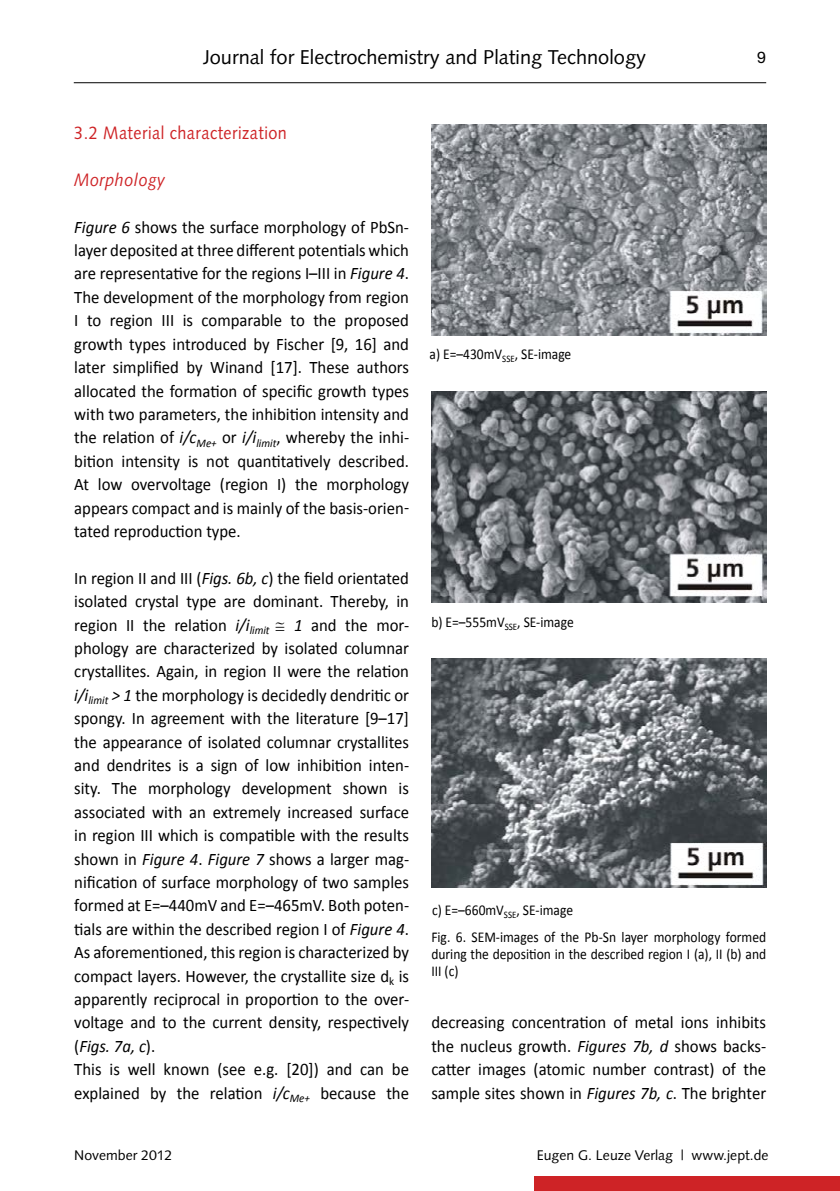
<style>
.page{position:relative;width:840px;height:1191px;background:#fff}
.page>*{position:absolute;margin:0;border:0;box-sizing:border-box;transform-origin:0 0}
.t1{font:20px "Syntax";color:#000}
.t2{font:18px "Syntax";letter-spacing:.03em;color:#ce2326;scale:.9 1}
.t3{font:italic 18px "Syntax";letter-spacing:.03em;color:#ce2326;scale:.9 1}
.t4{font:17.6px/23.4px "Calibri";color:#000;text-align:justify;scale:.95 1}
.t5{font:16px "Helvetica Neue";color:#000}
.t6{font:15px/17px "Calibri";color:#000;text-align:justify;scale:.9 1}
.t7{font:14px "Syntax";color:#000}
.s1{font-style:italic}
</style>
<div class="page">
<hr style="left:74px;top:82px;width:691px;height:1px;background:#000">
<div style="left:534px;top:1176px;width:305px;height:15px;background:#ce2326"></div>
<img style="left:431px;top:125px;width:334px;height:210px">
<img style="left:431px;top:391px;width:334px;height:211px">
<img style="left:431px;top:658px;width:334px;height:229px">
<p class="t1" style="left:203px;top:45px;width:444px">Journal for Electrochemistry and Plating Technology</p>
<p class="t5" style="left:756px;top:48px;width:10px">9</p>
<p class="t2" style="left:74px;top:122px;width:238px">3.2 Material characterization</p>
<p class="t3" style="left:74px;top:169px;width:102px">Morphology</p>
<p class="t4" style="left:74px;top:215px;width:354px"><span class="s1">Figure 6</span> shows the surface morphology of PbSn&shy;layer deposited at three different potentials which are representative for the regions I–III in <span class="s1">Figure 4</span>.<br>The development of the morphology from region I to region III is comparable to the proposed growth types introduced by Fischer [9, 16] and later simplified by Winand [17]. These authors allocated the formation of specific growth types with two parameters, the inhibition intensity and the relation of <span class="s1">i/c</span><sub>Me+</sub> or <span class="s1">i/i</span><sub>limit</sub>, whereby the inhi&shy;bition intensity is not quantitatively described.<br>At low overvoltage (region I) the morphology appears compact and is mainly of the basis-orien&shy;tated reproduction type.</p>
<p class="t4" style="left:74px;top:566px;width:354px;text-align:left">In region II and III (<span class="s1">Figs. 6b, c</span>) the field orientated isolated crystal type are dominant. Thereby, in region II the relation <span class="s1">i/i</span><sub>limit</sub> ≅ <span class="s1">1</span> and the mor&shy;phology are characterized by isolated columnar crystallites. Again, in region II were the relation <span class="s1">i/i</span><sub>limit</sub> <span class="s1">&gt; 1</span> the morphology is decidedly dendritic or spongy. In agreement with the literature [9–17] the appearance of isolated columnar crystallites and dendrites is a sign of low inhibition inten&shy;sity. The morphology development shown is associated with an extremely increased surface in region III which is compatible with the results shown in <span class="s1">Figure 4</span>. <span class="s1">Figure 7</span> shows a larger mag&shy;nification of surface morphology of two samples formed at E=–440mV and E=–465mV. Both poten&shy;tials are within the described region I of <span class="s1">Figure 4</span>.<br>As aforementioned, this region is characterized by compact layers. However, the crystallite size d<sub>k</sub> is apparently reciprocal in proportion to the over&shy;voltage and to the current density, respectively (<span class="s1">Figs. 7a, c</span>).<br>This is well known (see e.g. [20]) and can be explained by the relation <span class="s1">i/c</span><sub>Me+</sub> because the</p>
<p class="t6" style="left:429px;top:345px;width:159px">a) E=–430mV<sub>SSE</sub>, SE-image</p>
<p class="t6" style="left:431px;top:614px;width:160px">b) E=–555mV<sub>SSE</sub>, SE-image</p>
<p class="t6" style="left:432px;top:901px;width:158px">c) E=–660mV<sub>SSE</sub>, SE-image</p>
<p class="t6" style="left:431px;top:928px;width:373px">Fig. 6. SEM-images of the Pb-Sn layer morphology formed during the deposition in the described region I (a), II (b) and III (c)</p>
<p class="t4" style="left:431px;top:1011px;width:354px">decreasing concentration of metal ions inhibits the nucleus growth. <span class="s1">Figures 7b, d</span> shows backs&shy;catter images (atomic number contrast) of the sample sites shown in <span class="s1">Figures 7b, c</span>. The brighter</p>
<p class="t7" style="left:74px;top:1146px;width:100px">November 2012</p>
<p class="t7" style="left:536px;top:1146px;width:233px">Eugen G. Leuze Verlag | www.jept.de</p>
</div>
